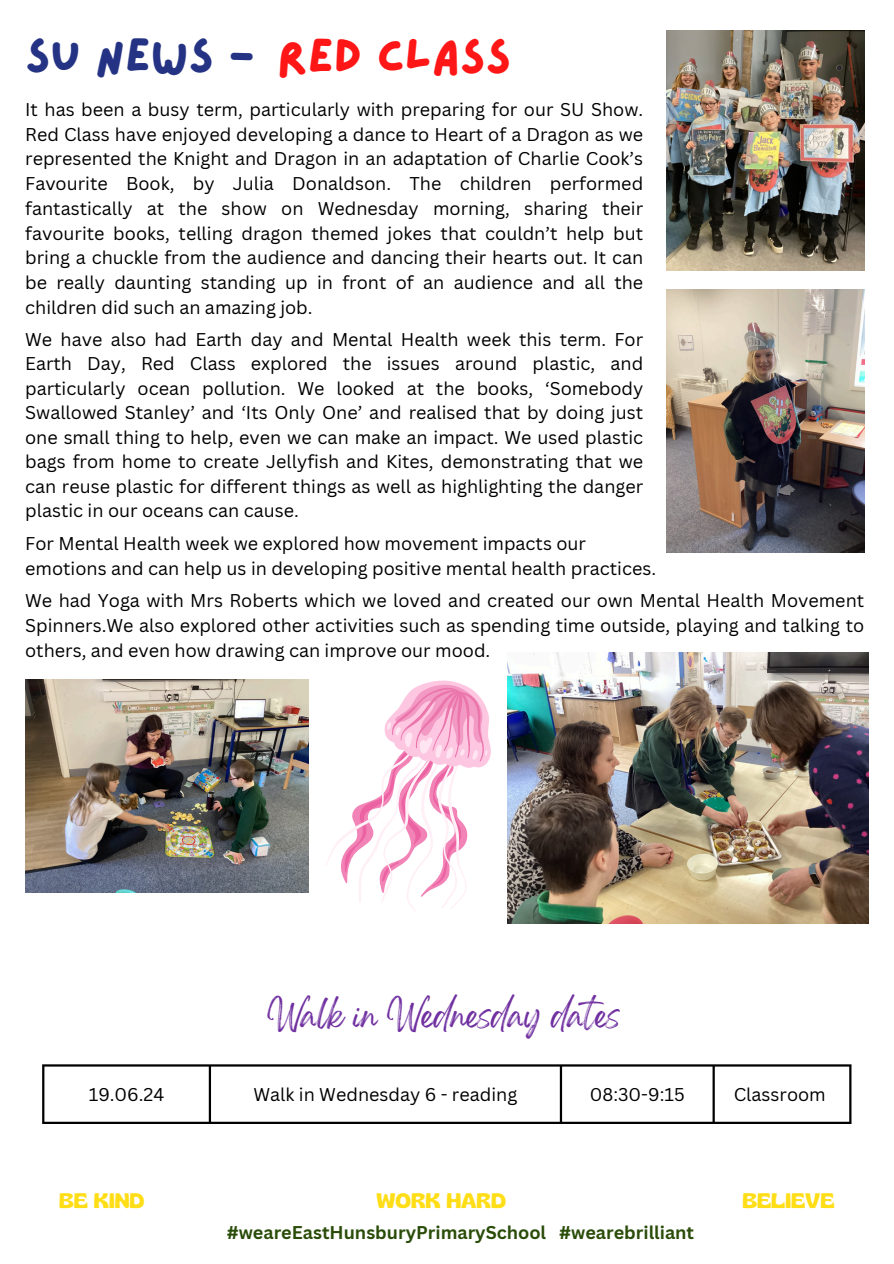
<style>
.page{position:relative;width:894px;height:1264px;background:#fff}
.page>*{position:absolute;margin:0;border:0;box-sizing:border-box;transform-origin:0 0}
.t1{font:48px "Lazydog";color:#ff1616}
.t2{font:47.25px "Lazydog";color:#253384}
.t3{font:25.5px "Gellatio";color:#7030a0}
.t4{font:600 21px "Gliker";color:#ffde17}
.t5{font:18px/24.8px "Canva Sans";color:#000;text-align:justify}
.t6{font:700 18px "Canva Sans";color:#2a4c09}
</style>
<div class="page">
<img style="left:666px;top:30px;width:198px;height:241px">
<img style="left:666px;top:289px;width:198px;height:263px">
<img style="left:25px;top:680px;width:284px;height:212px">
<svg style="left:326px;top:680px;width:165px;height:231px"></svg>
<img style="left:507px;top:652px;width:361px;height:271px">
<hr style="left:42px;top:1066px;width:2px;height:55px;background:#000">
<hr style="left:209px;top:1066px;width:2px;height:55px;background:#000">
<hr style="left:559px;top:1066px;width:3px;height:55px;background:#000">
<hr style="left:712px;top:1066px;width:2px;height:55px;background:#000">
<hr style="left:849px;top:1066px;width:2px;height:55px;background:#000">
<hr style="left:42px;top:1064px;width:809px;height:2px;background:#000">
<hr style="left:42px;top:1121px;width:809px;height:2px;background:#000">
<p class="t2" style="left:25px;top:32px;width:231px">SU NEWS -</p>
<p class="t1" style="left:277px;top:33px;width:235px">RED CLASS</p>
<p class="t5" style="left:25px;top:96px;width:619px">It has been a busy term, particularly with preparing for our SU Show.<br>Red Class have enjoyed developing a dance to Heart of a Dragon as we represented the Knight and Dragon in an adaptation of Charlie Cook’s Favourite Book, by Julia Donaldson. The children performed fantastically at the show on Wednesday morning, sharing their favourite books, telling dragon themed jokes that couldn’t help but bring a chuckle from the audience and dancing their hearts out. It can be really daunting standing up in front of an audience and all the children did such an amazing job.</p>
<p class="t5" style="left:25px;top:326px;width:619px">We have also had Earth day and Mental Health week this term. For Earth Day, Red Class explored the issues around plastic, and particularly ocean pollution. We looked at the books, ‘Somebody Swallowed Stanley’ and ‘Its Only One’ and realised that by doing just one small thing to help, even we can make an impact. We used plastic bags from home to create Jellyfish and Kites, demonstrating that we can reuse plastic for different things as well as highlighting the danger plastic in our oceans can cause.</p>
<p class="t5" style="left:25px;top:530px;width:632px">For Mental Health week we explored how movement impacts our emotions and can help us in developing positive mental health practices.</p>
<p class="t5" style="left:25px;top:588px;width:840px">We had Yoga with Mrs Roberts which we loved and created our own Mental Health Movement Spinners.We also explored other activities such as spending time outside, playing and talking to others, and even how drawing can improve our mood.</p>
<p class="t3" style="left:267px;top:1008px;width:354px">Walk in Wednesday dates</p>
<h2 class="t5" style="left:89px;top:1082px;width:77px">19.06.24</h2>
<p class="t5" style="left:253px;top:1082px;width:265px">Walk in Wednesday 6 - reading</p>
<p class="t5" style="left:589px;top:1082px;width:96px">08:30-9:15</p>
<p class="t5" style="left:733px;top:1082px;width:94px">Classroom</p>
<p class="t4" style="left:59px;top:1187px;width:87px">BE KIND</p>
<h3 class="t4" style="left:376px;top:1187px;width:131px">WORK HARD</h3>
<h3 class="t4" style="left:742px;top:1187px;width:94px">BELIEVE</h3>
<h3 class="t6" style="left:227px;top:1219px;width:468px">#weareEastHunsburyPrimarySchool #wearebrilliant</h3>
</div>
